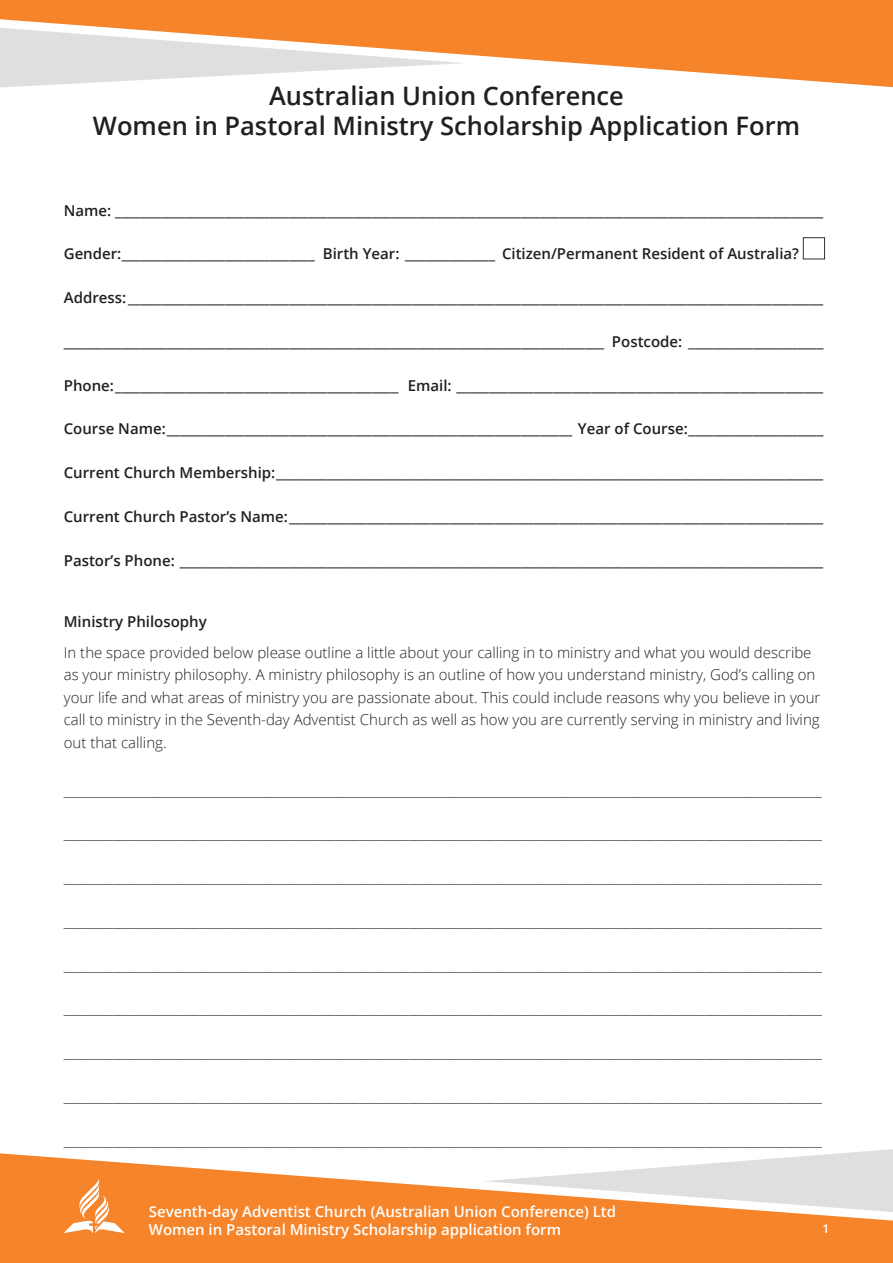
<style>
.page{position:relative;width:893px;height:1263px;background:#fff}
.page>*{position:absolute;margin:0;border:0;box-sizing:border-box;transform-origin:0 0}
.t1{font:600 25.5px "Open Sans";color:#231f20}
.t2{font:300 15px/22.5px "Open Sans";color:#231f20}
.t3{font:600 15px "Open Sans";color:#231f20}
.t4{font:600 15px/18px "Open Sans";color:#fff}
.t5{font:600 12px "Open Sans";color:#fff}
</style>
<div class="page">
<svg style="left:0;top:1152px;width:893px;height:111px;fill:#f5842a"></svg>
<svg style="left:64px;top:1179px;width:60px;height:54px"></svg>
<svg style="left:0;top:0;width:893px;height:88px;fill:#f5842a"></svg>
<div style="left:803px;top:237px;width:22px;height:22px;border:1px solid #333231"></div>
<p class="t1" style="left:269px;top:78px;width:356px">Australian Union Conference</p>
<p class="t1" style="left:93px;top:108px;width:709px">Women in Pastoral Ministry Scholarship Application Form</p>
<p class="t3" style="left:64px;top:200px;width:761px">Name: ______________________________________________________________________________________________________________</p>
<p class="t3" style="left:64px;top:244px;width:737px">Gender:______________________________ Birth Year: ______________ Citizen/Permanent Resident of Australia?</p>
<p class="t3" style="left:64px;top:287px;width:761px">Address: ____________________________________________________________________________________________________________</p>
<p class="t3" style="left:64px;top:331px;width:761px">____________________________________________________________________________________ Postcode: _____________________</p>
<p class="t3" style="left:64px;top:375px;width:761px">Phone:____________________________________________ Email: _________________________________________________________</p>
<p class="t3" style="left:64px;top:419px;width:761px">Course Name:_______________________________________________________________ Year of Course:_____________________</p>
<p class="t3" style="left:64px;top:462px;width:761px">Current Church Membership:_____________________________________________________________________________________</p>
<p class="t3" style="left:64px;top:506px;width:761px">Current Church Pastor’s Name:___________________________________________________________________________________</p>
<p class="t3" style="left:64px;top:550px;width:761px">Pastor’s Phone: ____________________________________________________________________________________________________</p>
<p class="t3" style="left:64px;top:611px;width:145px">Ministry Philosophy</p>
<p class="t2" style="left:64px;top:640px;width:758px">In the space provided below please outline a little about your calling in to ministry and what you would describe as your ministry philosophy. A ministry philosophy is an outline of how you understand ministry, God’s calling on your life and what areas of ministry you are passionate about. This could include reasons why you believe in your call to ministry in the Seventh-day Adventist Church as well as how you are currently serving in ministry and living out that calling.</p>
<p class="t2" style="left:64px;top:778px;width:760px">___________________________________________________________________________________________________________________________</p>
<p class="t2" style="left:64px;top:822px;width:760px">___________________________________________________________________________________________________________________________</p>
<p class="t2" style="left:64px;top:866px;width:760px">___________________________________________________________________________________________________________________________</p>
<p class="t2" style="left:64px;top:910px;width:760px">___________________________________________________________________________________________________________________________</p>
<p class="t2" style="left:64px;top:953px;width:760px">___________________________________________________________________________________________________________________________</p>
<p class="t2" style="left:64px;top:997px;width:760px">___________________________________________________________________________________________________________________________</p>
<p class="t2" style="left:64px;top:1041px;width:760px">___________________________________________________________________________________________________________________________</p>
<p class="t2" style="left:64px;top:1085px;width:760px">___________________________________________________________________________________________________________________________</p>
<p class="t2" style="left:64px;top:1128px;width:760px">___________________________________________________________________________________________________________________________</p>
<p class="t4" style="left:149px;top:1202px;width:469px">Seventh-day Adventist Church (Australian Union Conference) Ltd<br>Women in Pastoral Ministry Scholarship application form</p>
<p class="t5" style="left:822px;top:1220px;width:8px">1</p>
</div>
